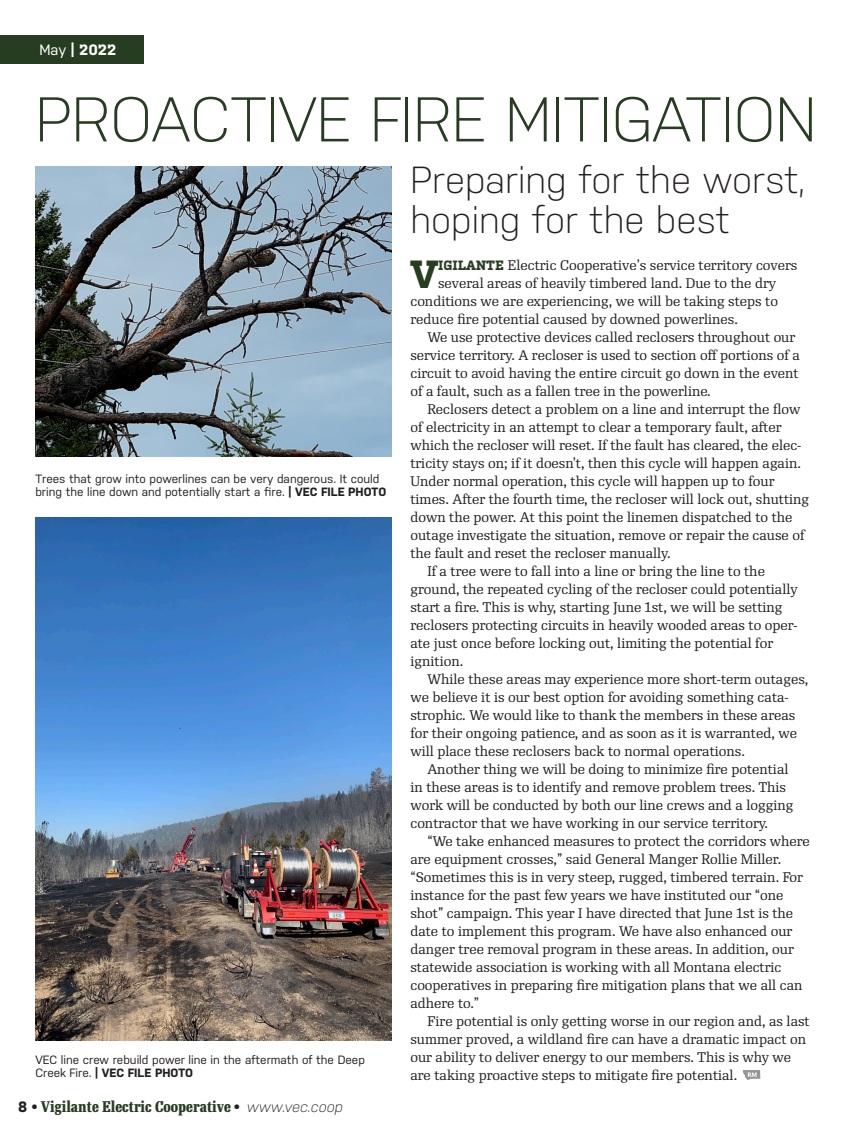
<style>
.page{position:relative;width:864px;height:1134px;background:#fff}
.page>*{position:absolute;margin:0;border:0;box-sizing:border-box;transform-origin:0 0}
.Headline{font:300 63px "Nudista";color:#273d21}
.Lead-in_copy_ragR{font:700 39.15px "Kulturista";color:#273d21}
.Headline-2{font:300 37.65px/39.3px "Nudista";color:#231f20}
.t1{font:700 15px "Re Public Cond";color:#273d21}
.Running_Head{font:700 15px "Kulturista";color:#fff}
.Body_Copy_RePublic_r{font:13.5px/18px "Re Public";color:#231f20}
.Lead-in_copy_ragR-2{font:13.5px "Re Public";color:#231f20}
.Photo_Cutline{font:12px/13.5px "Nudista";color:#231f20}
.s1{font-family:"Nudista";font-weight:400}
.s2{font-weight:700}
.s3{font-family:"Nudista";color:#231f20}
.s4{font-family:"Nudista";font-weight:300;font-style:italic;color:#231f20}
.s5{font-family:"Kulturista";font-weight:700;color:#273d21}
</style>
<div class="page">
<div style="left:0;top:36px;width:143px;height:28px;background:#273d21"></div>
<svg style="left:743px;top:1070px;width:17px;height:10px"></svg>
<img style="left:35px;top:167px;width:357px;height:290px">
<img style="left:35px;top:517px;width:357px;height:524px">
<p class="Running_Head" style="left:40px;top:41px;width:79px"><span class="s1">May</span> | 2022</p>
<p class="Headline" style="left:35px;top:83px;width:783px">PROACTIVE FIRE MITIGATION</p>
<p class="Photo_Cutline" style="left:35px;top:472px;width:352px">Trees that grow into powerlines can be very dangerous. It could bring the line down and potentially start a fire. <span class="s2">| VEC FILE PHOTO</span></p>
<p class="Photo_Cutline" style="left:35px;top:1053px;width:331px">VEC line crew rebuild power line in the aftermath of the Deep<br>Creek Fire. <span class="s2">| VEC FILE PHOTO</span></p>
<p class="t1" style="left:18px;top:1097px;width:326px"><span class="s3">8 •</span> Vigilante Electric Cooperative <span class="s3">•</span> <span class="s4">www.vec.coop</span></p>
<p class="Headline-2" style="left:410px;top:160px;width:397px">Preparing for the worst, hoping for the best</p>
<p class="Lead-in_copy_ragR" style="left:410px;top:252px;width:29px">V</p>
<p class="Lead-in_copy_ragR-2" style="left:438px;top:257px;width:361px"><span class="s5">IGILANTE</span> Electric Cooperative’s service territory covers</p>
<p class="Lead-in_copy_ragR-2" style="left:438px;top:275px;width:340px">several areas of heavily timbered land. Due to the dry</p>
<p class="Lead-in_copy_ragR-2" style="left:410px;top:293px;width:369px">conditions we are experiencing, we will be taking steps to</p>
<p class="Lead-in_copy_ragR-2" style="left:410px;top:311px;width:329px">reduce fire potential caused by downed powerlines.</p>
<p class="Body_Copy_RePublic_r" style="left:410px;top:329px;width:391px;text-indent:17px">We use protective devices called reclosers throughout our service territory. A recloser is used to section off portions of a circuit to avoid having the entire circuit go down in the event of a fault, such as a fallen tree in the powerline.</p>
<p class="Body_Copy_RePublic_r" style="left:410px;top:401px;width:400px;text-indent:17px">Reclosers detect a problem on a line and interrupt the flow of electricity in an attempt to clear a temporary fault, after which the recloser will reset. If the fault has cleared, the elec&shy;tricity stays on; if it doesn’t, then this cycle will happen again.<br>Under normal operation, this cycle will happen up to four times. After the fourth time, the recloser will lock out, shutting down the power. At this point the linemen dispatched to the outage investigate the situation, remove or repair the cause of the fault and reset the recloser manually.</p>
<p class="Body_Copy_RePublic_r" style="left:410px;top:563px;width:389px;text-indent:17px">If a tree were to fall into a line or bring the line to the ground, the repeated cycling of the recloser could potentially start a fire. This is why, starting June 1st, we will be setting reclosers protecting circuits in heavily wooded areas to oper&shy;ate just once before locking out, limiting the potential for ignition.</p>
<p class="Body_Copy_RePublic_r" style="left:410px;top:671px;width:399px;text-indent:17px">While these areas may experience more short-term outages, we believe it is our best option for avoiding something cata&shy;strophic. We would like to thank the members in these areas for their ongoing patience, and as soon as it is warranted, we will place these reclosers back to normal operations.</p>
<p class="Body_Copy_RePublic_r" style="left:410px;top:761px;width:385px;text-indent:17px">Another thing we will be doing to minimize fire potential in these areas is to identify and remove problem trees. This work will be conducted by both our line crews and a logging contractor that we have working in our service territory.</p>
<p class="Body_Copy_RePublic_r" style="left:410px;top:833px;width:401px;text-indent:17px">“We take enhanced measures to protect the corridors where are equipment crosses,” said General Manger Rollie Miller. “Sometimes this is in very steep, rugged, timbered terrain. For instance for the past few years we have instituted our “one shot” campaign. This year I have directed that June 1st is the date to implement this program. We have also enhanced our danger tree removal program in these areas. In addition, our statewide association is working with all Montana electric cooperatives in preparing fire mitigation plans that we all can adhere to.”</p>
<p class="Body_Copy_RePublic_r" style="left:410px;top:1013px;width:401px;text-indent:17px">Fire potential is only getting worse in our region and, as last summer proved, a wildland fire can have a dramatic impact on our ability to deliver energy to our members. This is why we are taking proactive steps to mitigate fire potential.</p>
</div>
